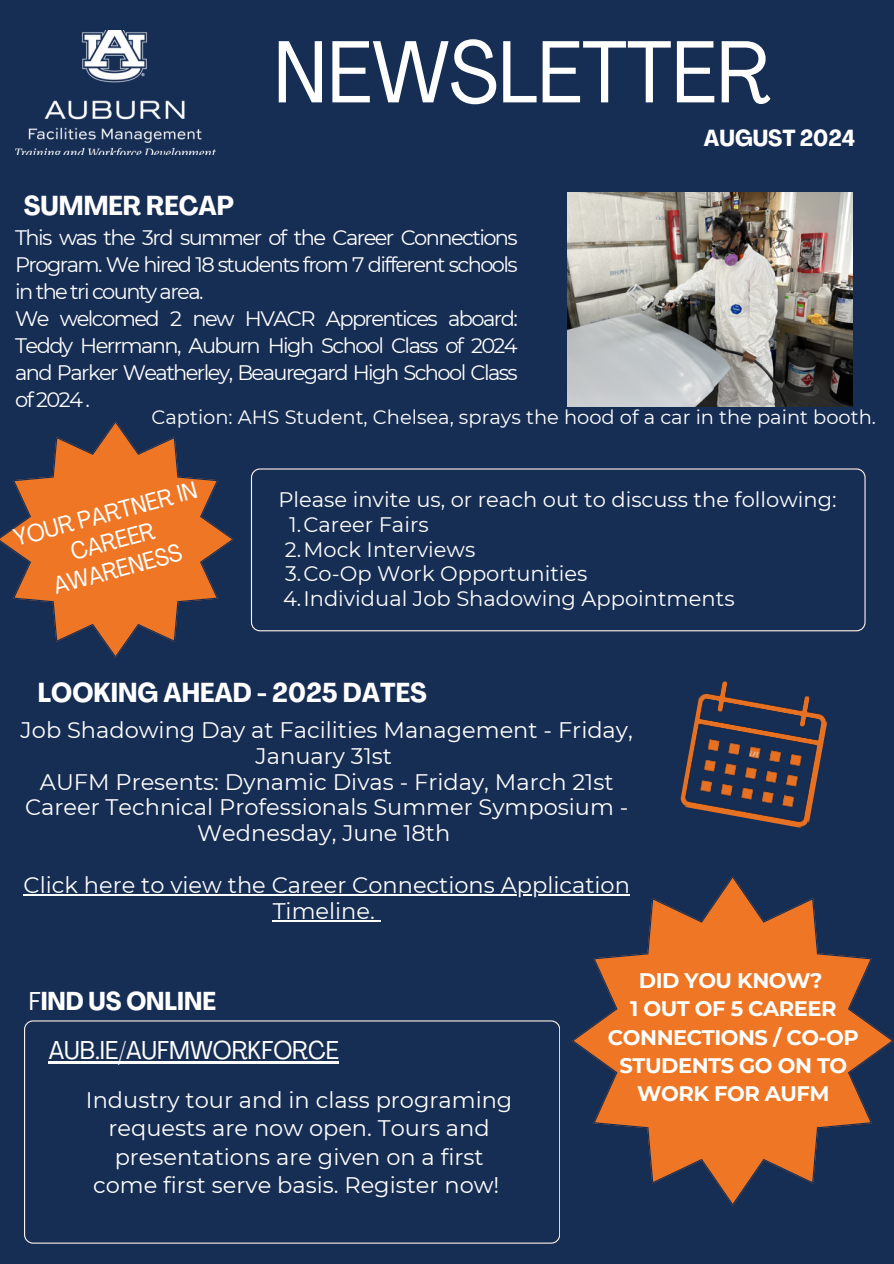
<style>
.page{position:relative;width:894px;height:1264px;background:#fff}
.page>*{position:absolute;margin:0;border:0;box-sizing:border-box;transform-origin:0 0}
.t1{font:condensed 86.7px "Agrandir";color:#fff}
.t2{font:700 condensed 27px "Agrandir";color:#fff}
.t3{font:condensed 25.5px "Agrandir";color:#fff}
.t4{font:700 condensed 25.5px "Agrandir";color:#fff}
.t5{font:condensed 24px/28.2px "Agrandir";color:#fff;text-align:center}
.t6{font:700 condensed 22.95px "Agrandir";color:#fff}
.t7{font:22.5px/25.8px "Montserrat";color:#fff;text-align:center}
.t8{font:21px/27px "Montserrat";color:#fff;text-align:justify}
.t9{font:700 21px/28.2px "Montserrat";letter-spacing:-.02em;color:#fff;text-align:center}
.t10{font:19.5px "Montserrat";color:#fff}
.s1{font-weight:400}
</style>
<div class="page">
<div style="left:0;top:0;width:893px;height:1263px;background:#162d54"></div>
<svg style="left:251px;top:468px;width:614px;height:163px"></svg>
<img style="left:15px;top:30px;width:200px;height:125px">
<svg style="left:0;top:421px;width:234px;height:237px"></svg>
<img style="left:567px;top:193px;width:285px;height:213px">
<svg style="left:24px;top:1020px;width:535px;height:223px"></svg>
<svg style="left:571px;top:876px;width:322px;height:329px"></svg>
<img style="left:680px;top:681px;width:148px;height:147px">
<hr style="left:24px;top:894px;width:605px;height:1px;background:#fff">
<hr style="left:273px;top:920px;width:102px;height:1px;background:#fff">
<hr style="left:49px;top:1060px;width:290px;height:3px;background:#fff">
<p class="t1" style="left:273px;top:37px;width:498px">NEWSLETTER</p>
<p class="t6" style="left:703px;top:129px;width:153px">AUGUST 2024</p>
<p class="t2" style="left:24px;top:195px;width:211px">SUMMER RECAP</p>
<p class="t8" style="left:15px;top:223px;width:504px">This was the 3rd summer of the Career Connections Program. We hired 18 students from 7 different schools in the tri county area.</p>
<p class="t8" style="left:15px;top:304px;width:504px">We welcomed 2 new HVACR Apprentices aboard:<br>Teddy Herrmann, Auburn High School Class of 2024 and Parker Weatherley, Beauregard High School Class of 2024 .</p>
<p class="t10" style="left:151px;top:405px;width:725px">Caption: AHS Student, Chelsea, sprays the hood of a car in the paint booth.</p>
<p class="t5" style="left:11px;top:526px;width:190px;rotate:-15deg">YOUR PARTNER IN<br>CAREER<br>AWARENESS</p>
<p class="t8" style="left:278px;top:486px;width:559px">Please invite us, or reach out to discuss the following:</p>
<p class="t8" style="left:289px;top:511px;width:141px">1.Career Fairs</p>
<p class="t8" style="left:285px;top:535px;width:192px">2.Mock Interviews</p>
<p class="t8" style="left:285px;top:560px;width:304px">3.Co-Op Work Opportunities</p>
<p class="t8" style="left:283px;top:585px;width:453px">4.Individual Job Shadowing Appointments</p>
<p class="t2" style="left:38px;top:681px;width:390px">LOOKING AHEAD - 2025 DATES</p>
<h6 class="t7" style="left:21px;top:716px;width:613px">Job Shadowing Day at Facilities Management - Friday, January 31st<br>AUFM Presents: Dynamic Divas - Friday, March 21st Career Technical Professionals Summer Symposium - Wednesday, June 18th</h6>
<h6 class="t7" style="left:24px;top:872px;width:607px">Click here to view the Career Connections Application<br>Timeline.</h6>
<p class="t4" style="left:29px;top:990px;width:189px"><span class="s1">F</span>IND US ONLINE</p>
<h6 class="t3" style="left:49px;top:1039px;width:291px">AUB.IE/AUFMWORKFORCE</h6>
<p class="t7" style="left:86px;top:1086px;width:428px;line-height:28.2px">Industry tour and in class programing requests are now open. Tours and presentations are given on a first come first serve basis. Register now!</p>
<p class="t9" style="left:638px;top:966px;width:185px">DID YOU KNOW?</p>
<p class="t9" style="left:607px;top:994px;width:252px">1 OUT OF 5 CAREER<br>CONNECTIONS / CO-OP<br>STUDENTS GO ON TO<br>WORK FOR AUFM</p>
</div>
